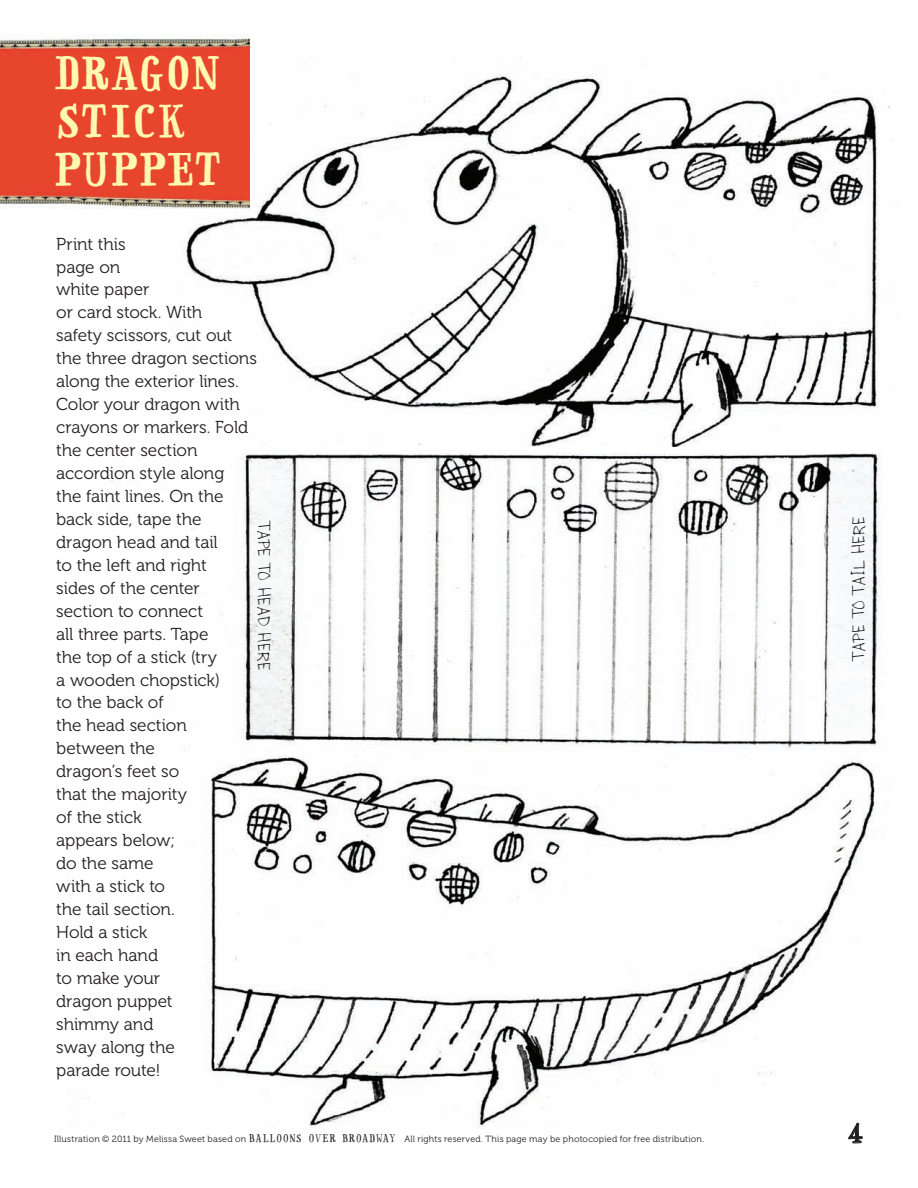
<style>
.page{position:relative;width:918px;height:1188px;background:#fff}
.page>*{position:absolute;margin:0;border:0;box-sizing:border-box;transform-origin:0 0}
.Head{font:700 43.5px "Handwriter";letter-spacing:.03em;color:#fff8b0}
.t1{font:700 24px "Handwriter";color:#231f20}
.instruction_para{font:17.25px/23px "Museo 300";letter-spacing:-.005em;color:#231f20}
.instruction_para-2{font:15px "Bowfin";letter-spacing:-.01em;color:#231f20}
.t2{font:9px "Museo 300";letter-spacing:.02em;color:#231f20}
.s1{font-family:"Handwriter";font-size:10.5px}
</style>
<div class="page">
<svg style="left:848px;top:1129px;width:15px;height:15px"></svg>
<img style="left:130px;top:56px;width:760px;height:391px">
<img style="left:0;top:35px;width:249px;height:87px">
<img style="left:0;top:122px;width:249px;height:86px">
<img style="left:109px;top:453px;width:772px;height:298px">
<img style="left:67px;top:756px;width:808px;height:373px">
<p class="Head" style="left:55px;top:48px;width:165px">DRAGON</p>
<p class="Head" style="left:55px;top:96px;width:132px">STICK</p>
<p class="Head" style="left:55px;top:144px;width:168px">PUPPET</p>
<p class="instruction_para" style="left:56px;top:233px;width:202px">Print this<br>page on<br>white paper<br>or card stock. With<br>safety scissors, cut out the three dragon sections along the exterior lines.<br>Color your dragon with crayons or markers. Fold the center section accordion style along<br>the faint lines. On the back side, tape the dragon head and tail<br>to the left and right<br>sides of the center section to connect<br>all three parts. Tape<br>the top of a stick (try<br>a wooden chopstick)<br>to the back of<br>the head section between the<br>dragon’s feet so<br>that the majority<br>of the stick<br>appears below;<br>do the same<br>with a stick to<br>the tail section.<br>Hold a stick<br>in each hand<br>to make your<br>dragon puppet<br>shimmy and<br>sway along the<br>parade route!</p>
<p class="instruction_para-2" style="left:273px;top:521px;width:152px;rotate:90deg">TAPE TO HEAD HERE</p>
<p class="instruction_para-2" style="left:849px;top:661px;width:146px;rotate:-90deg">TAPE TO TAIL HERE</p>
<p class="t2" style="left:54px;top:1134px;width:652px">Illustration © 2011 by Melissa Sweet based on <span class="s1">BALLOONS OVER BROADWAY</span> All rights reserved. This page may be photocopied for free distribution.</p>
<h2 class="t1" style="left:848px;top:1120px;width:16px">4</h2>
</div>
